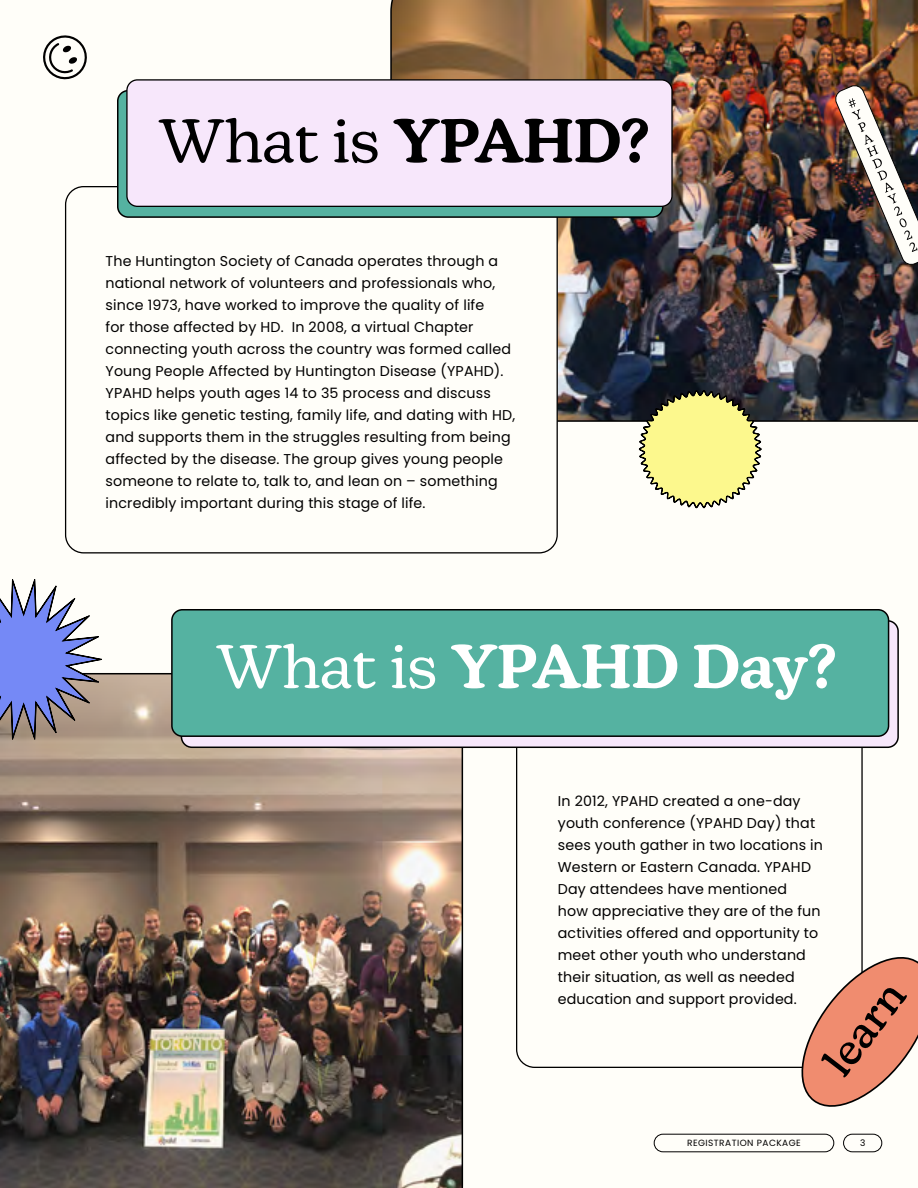
<style>
.page{position:relative;width:918px;height:1188px;background:#fffef9}
.page>*{position:absolute;margin:0;border:0;box-sizing:border-box;transform-origin:0 0}
.t1{font:600 60.6px "New Kansas";letter-spacing:-.005em;color:#fff}
.t2{font:60.6px "New Kansas";color:#000}
.t3{font:500 42.3px "New Kansas";color:#000}
.t4{font:14.25px/22px "Poppins";letter-spacing:.01em;color:#000}
.t5{font:9px "Poppins";letter-spacing:.05em;color:#000}
.s1{font-weight:600}
.s2{font-weight:400}
</style>
<div class="page">
<div style="left:843px;top:1134px;width:39px;height:18px;border:1px solid #000;border-radius:9px"></div>
<div style="left:654px;top:1134px;width:180px;height:18px;border:1px solid #000;border-radius:9px"></div>
<img style="left:390px;top:0;width:528px;height:422px">
<div style="left:66px;top:187px;width:491px;height:366px;background:#fffef9;border-radius:18px"></div>
<div style="left:118px;top:91px;width:545px;height:126px;background:#55b2a1;border-radius:10px"></div>
<div style="left:117px;top:90px;width:547px;height:128px;border:2px solid #000;border-radius:10px"></div>
<div style="left:127px;top:80px;width:545px;height:126px;background:#f7e7fb;border-radius:10px"></div>
<div style="left:126px;top:79px;width:547px;height:128px;border:1px solid #000;border-radius:10px"></div>
<img style="left:0;top:673px;width:463px;height:515px">
<div style="left:181px;top:621px;width:717px;height:126px;background:#f7e7fb;border-radius:10px"></div>
<div style="left:181px;top:620px;width:718px;height:128px;border:2px solid #000;border-radius:10px"></div>
<div style="left:172px;top:610px;width:717px;height:126px;background:#55b2a1;border-radius:10px"></div>
<div style="left:171px;top:609px;width:718px;height:128px;border:2px solid #000;border-radius:10px"></div>
<svg style="left:794px;top:946px;width:124px;height:161px"></svg>
<svg style="left:0;top:579px;width:106px;height:165px"></svg>
<svg style="left:639px;top:390px;width:123px;height:118px;background:#d1ce87"></svg>
<svg style="left:43px;top:35px;width:44px;height:45px"></svg>
<img style="left:833px;top:83px;width:85px;height:184px">
<h1 class="t2" style="left:160px;top:105px;width:492px">What is <span class="s1">YPAHD?</span></h1>
<p class="t4" style="left:106px;top:250px;width:411px">The Huntington Society of Canada operates through a national network of volunteers and professionals who, since 1973, have worked to improve the quality of life<br>for those affected by HD. In 2008, a virtual Chapter connecting youth across the country was formed called Young People Affected by Huntington Disease (YPAHD).<br>YPAHD helps youth ages 14 to 35 process and discuss topics like genetic testing, family life, and dating with HD, and supports them in the struggles resulting from being affected by the disease. The group gives young people someone to relate to, talk to, and lean on – something incredibly important during this stage of life.</p>
<h1 class="t1" style="left:217px;top:630px;width:621px"><span class="s2">What is</span> YPAHD Day?</h1>
<p class="t4" style="left:558px;top:790px;width:267px">In 2012, YPAHD created a one-day youth conference (YPAHD Day) that sees youth gather in two locations in Western or Eastern Canada. YPAHD Day attendees have mentioned<br>how appreciative they are of the fun activities offered and opportunity to meet other youth who understand their situation, as well as needed education and support provided.</p>
<h2 class="t3" style="left:812px;top:1054px;width:106px;rotate:-52deg">learn</h2>
<p class="t5" style="left:687px;top:1138px;width:115px">REGISTRATION PACKAGE</p>
<p class="t5" style="left:860px;top:1138px;width:7px">3</p>
</div>
